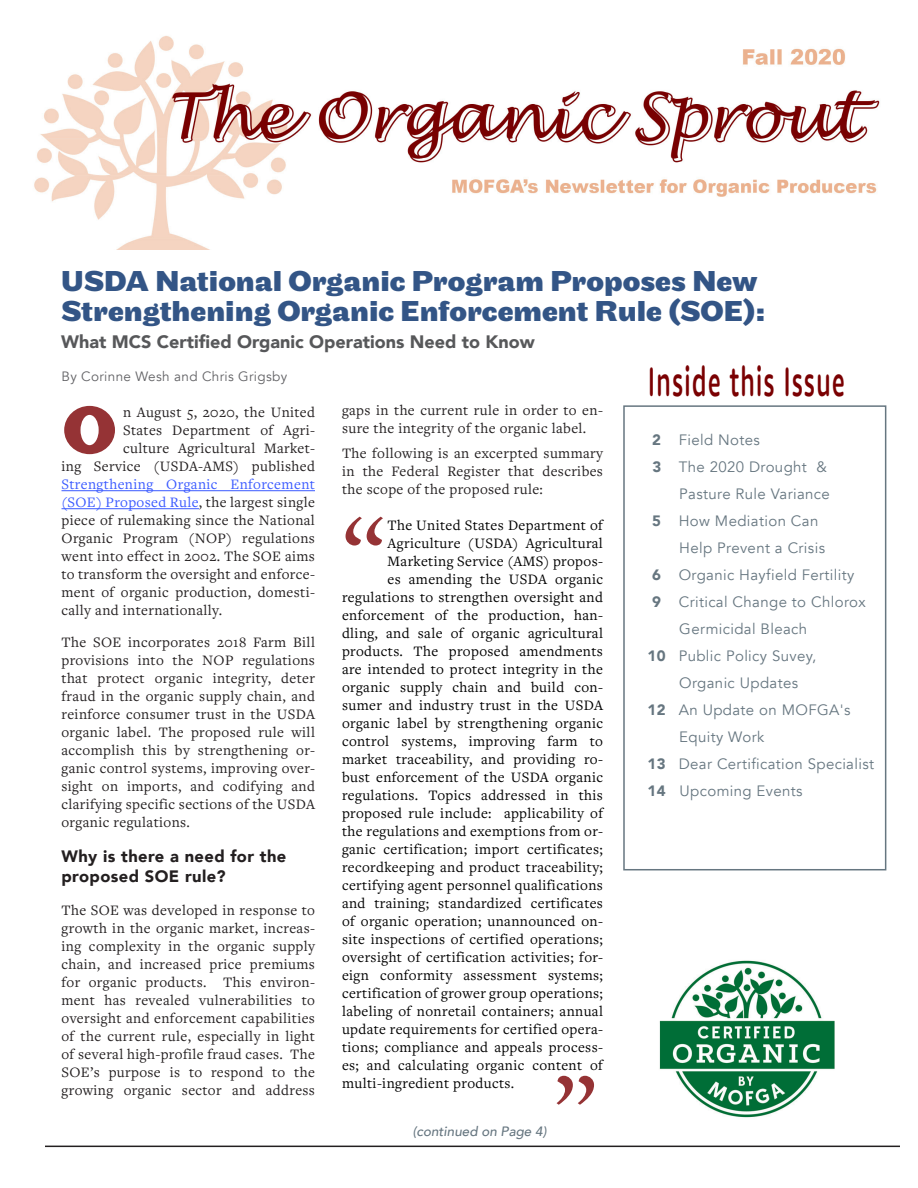
<style>
.page{position:relative;width:918px;height:1188px;background:#fff}
.page>*{position:absolute;margin:0;border:0;box-sizing:border-box;transform-origin:0 0}
.t1{font:101.4px "Freight Text Pro";color:#953335}
.t2{font:700 72.6px "Dogma OT";color:#953335}
.t3{font:500 42px "Dita Wd";letter-spacing:.04em;color:#7a0002;scale:.5 1}
.t4{font:700 30px "Maple";color:#335586}
.t5{font:900 18px "Avenir";color:#57585a}
.t6{font:900 16.5px/19.8px "Avenir";letter-spacing:.025em;color:#231f20}
.t7{font:15px/18px "Freight Text Pro";letter-spacing:.025em;color:#231f20;text-align:justify}
.t8{font:15px "Freight Text Pro";letter-spacing:.025em;color:#000}
.Address{font:15px/27px "Avenir";letter-spacing:.025em;color:#667680}
.t9{font:15px "Freight Text Pro";letter-spacing:.025em;color:#3a5aff}
.Body{font:13.5px "Avenir";letter-spacing:.025em;color:#636366}
.t10{font:italic 500 13.5px "Avenir";color:#667680}
.s1{color:#231f20}
.s2{font-weight:900}
</style>
<div class="page">
<img style="left:34px;top:36px;width:846px;height:213px">
<hr style="left:45px;top:1146px;width:855px;height:1px;background:#231f20">
<img style="left:659px;top:960px;width:176px;height:158px">
<div style="left:623px;top:405px;width:263px;height:465px;border:2px solid #667680"></div>
<hr style="left:62px;top:490px;width:253px;height:1px;background:#3a5aff">
<hr style="left:62px;top:508px;width:137px;height:1px;background:#3a5aff">
<p class="t4" style="left:61px;top:262px;width:698px">USDA National Organic Program Proposes New</p>
<p class="t4" style="left:61px;top:292px;width:706px">Strengthening Organic Enforcement Rule (SOE):</p>
<p class="t5" style="left:61px;top:326px;width:475px">What MCS Certified Organic Operations Need to Know</p>
<p class="Body" style="left:62px;top:368px;width:227px">By Corinne Wesh and Chris Grigsby</p>
<p class="t2" style="left:62px;top:395px;width:58px">O</p>
<p class="t7" style="left:123px;top:402px;width:193px">n August 5, 2020, the United</p>
<p class="t7" style="left:123px;top:420px;width:193px">States Department of Agri-</p>
<p class="t7" style="left:123px;top:438px;width:193px">culture Agricultural Market-</p>
<p class="t7" style="left:62px;top:456px;width:255px">ing Service (USDA-AMS) published</p>
<p class="t9" style="left:62px;top:474px;width:255px">Strengthening Organic Enforcement</p>
<p class="t9" style="left:62px;top:492px;width:255px">(SOE) Proposed Rule<span class="s1">, the largest single</span></p>
<p class="t7" style="left:62px;top:510px;width:255px">piece of rulemaking since the National</p>
<p class="t7" style="left:62px;top:528px;width:255px">Organic Program (NOP) regulations</p>
<p class="t7" style="left:62px;top:546px;width:255px">went into effect in 2002. The SOE aims</p>
<p class="t7" style="left:62px;top:564px;width:255px">to transform the oversight and enforce-</p>
<p class="t7" style="left:62px;top:582px;width:255px">ment of organic production, domesti-</p>
<p class="t7" style="left:62px;top:600px;width:162px">cally and internationally.</p>
<p class="t7" style="left:62px;top:633px;width:255px">The SOE incorporates 2018 Farm Bill provisions into the NOP regulations that protect organic integrity, deter fraud in the organic supply chain, and reinforce consumer trust in the USDA organic label. The proposed rule will accomplish this by strengthening or&shy;ganic control systems, improving over&shy;sight on imports, and codifying and clarifying specific sections of the USDA organic regulations.</p>
<p class="t6" style="left:62px;top:846px;width:226px">Why is there a need for the proposed SOE rule?</p>
<p class="t7" style="left:62px;top:900px;width:255px">The SOE was developed in response to growth in the organic market, increas&shy;ing complexity in the organic supply chain, and increased price premiums for organic products. This environ&shy;ment has revealed vulnerabilities to oversight and enforcement capabilities of the current rule, especially in light of several high-profile fraud cases. The SOE’s purpose is to respond to the growing organic sector and address</p>
<p class="t7" style="left:342px;top:400px;width:263px">gaps in the current rule in order to en&shy;sure the integrity of the organic label.</p>
<p class="t7" style="left:342px;top:444px;width:263px">The following is an excerpted summary in the Federal Register that describes the scope of the proposed rule:</p>
<p class="t1" style="left:342px;top:485px;width:44px">“</p>
<p class="t8" style="left:388px;top:516px;width:217px">The United States Department of</p>
<p class="t8" style="left:388px;top:534px;width:217px">Agriculture (USDA) Agricultural</p>
<p class="t8" style="left:388px;top:552px;width:217px">Marketing Service (AMS) propos-</p>
<p class="t8" style="left:388px;top:570px;width:217px">es amending the USDA organic</p>
<p class="t8" style="left:342px;top:588px;width:262px">regulations to strengthen oversight and</p>
<p class="t8" style="left:342px;top:606px;width:263px">enforcement of the production, han-</p>
<p class="t8" style="left:342px;top:624px;width:263px">dling, and sale of organic agricultural</p>
<p class="t8" style="left:342px;top:642px;width:262px">products. The proposed amendments</p>
<p class="t8" style="left:342px;top:660px;width:262px">are intended to protect integrity in the</p>
<p class="t8" style="left:342px;top:678px;width:263px">organic supply chain and build con-</p>
<p class="t8" style="left:342px;top:696px;width:263px">sumer and industry trust in the USDA</p>
<p class="t8" style="left:342px;top:714px;width:262px">organic label by strengthening organic</p>
<p class="t8" style="left:342px;top:732px;width:262px">control systems, improving farm to</p>
<p class="t8" style="left:342px;top:750px;width:263px">market traceability, and providing ro-</p>
<p class="t8" style="left:342px;top:768px;width:263px">bust enforcement of the USDA organic</p>
<p class="t8" style="left:342px;top:786px;width:263px">regulations. Topics addressed in this</p>
<p class="t8" style="left:342px;top:804px;width:263px">proposed rule include: applicability of</p>
<p class="t8" style="left:342px;top:822px;width:263px">the regulations and exemptions from or-</p>
<p class="t8" style="left:342px;top:840px;width:263px">ganic certification; import certificates;</p>
<p class="t8" style="left:342px;top:858px;width:262px">recordkeeping and product traceability;</p>
<p class="t8" style="left:342px;top:876px;width:262px">certifying agent personnel qualifications</p>
<p class="t8" style="left:342px;top:894px;width:262px">and training; standardized certificates</p>
<p class="t8" style="left:342px;top:912px;width:263px">of organic operation; unannounced on-</p>
<p class="t8" style="left:342px;top:930px;width:262px">site inspections of certified operations;</p>
<p class="t8" style="left:342px;top:948px;width:263px">oversight of certification activities; for-</p>
<p class="t8" style="left:342px;top:966px;width:262px">eign conformity assessment systems;</p>
<p class="t8" style="left:342px;top:984px;width:263px">certification of grower group operations;</p>
<p class="t8" style="left:342px;top:1002px;width:263px">labeling of nonretail containers; annual</p>
<p class="t8" style="left:342px;top:1020px;width:263px">update requirements for certified opera-</p>
<p class="t8" style="left:342px;top:1038px;width:263px">tions; compliance and appeals process-</p>
<p class="t8" style="left:342px;top:1056px;width:263px">es; and calculating organic content of</p>
<p class="t8" style="left:342px;top:1074px;width:174px">multi-ingredient products.</p>
<p class="t1" style="left:553px;top:1043px;width:44px">”</p>
<p class="t10" style="left:413px;top:1124px;width:135px">(continued on Page 4)</p>
<h3 class="t3" style="left:648px;top:356px;width:396px">Inside this Issue</h3>
<p class="Address" style="left:652px;top:426px;width:109px"><span class="s2">2</span> Field Notes</p>
<p class="Address" style="left:653px;top:453px;width:176px"><span class="s2">3</span> The 2020 Drought &amp;</p>
<p class="Address" style="left:679px;top:480px;width:152px">Pasture Rule Variance</p>
<p class="Address" style="left:679px;top:507px;width:147px;text-indent:-27px"><span class="s2">5</span> How Mediation Can<br>Help Prevent a Crisis</p>
<p class="Address" style="left:652px;top:561px;width:204px"><span class="s2">6</span> Organic Hayfield Fertility</p>
<p class="Address" style="left:652px;top:588px;width:215px"><span class="s2">9</span> Critical Change to Chlorox</p>
<p class="Address" style="left:679px;top:615px;width:129px">Germicidal Bleach</p>
<p class="Address" style="left:647px;top:642px;width:170px"><span class="s2">10</span> Public Policy Suvey,</p>
<p class="Address" style="left:679px;top:669px;width:120px">Organic Updates</p>
<p class="Address" style="left:647px;top:696px;width:204px"><span class="s2">12</span> An Update on MOFGA's</p>
<p class="Address" style="left:679px;top:723px;width:87px">Equity Work</p>
<p class="Address" style="left:647px;top:750px;width:228px"><span class="s2">13</span> Dear Certification Specialist</p>
<p class="Address" style="left:647px;top:777px;width:157px"><span class="s2">14</span> Upcoming Events</p>
</div>
